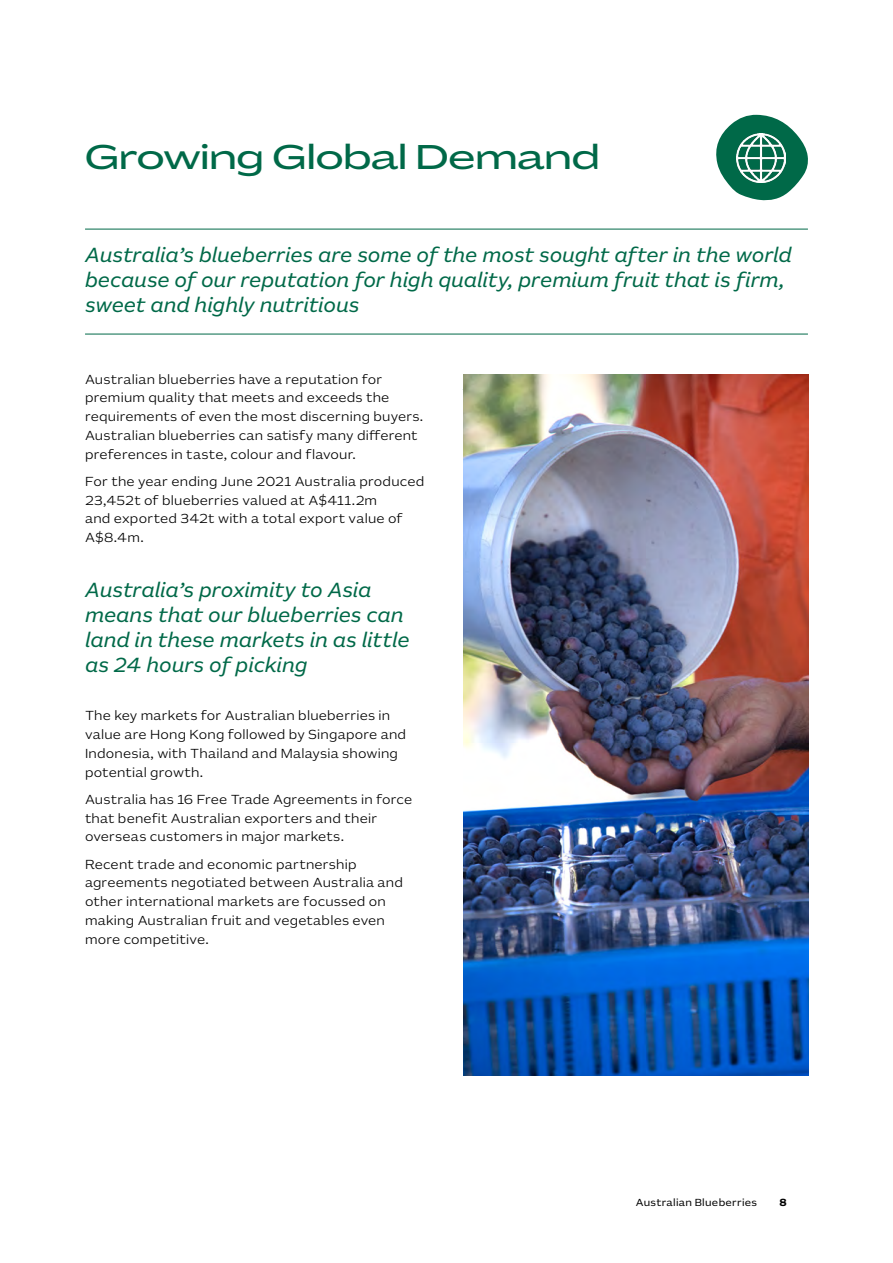
<style>
.page{position:relative;width:893px;height:1263px;background:#fff}
.page>*{position:absolute;margin:0;border:0;box-sizing:border-box;transform-origin:0 0}
.t1{font:34.5px "AU Sans BETA Display";color:#006948}
.t2{font:italic 21px/25px "AU Sans BETA Text";letter-spacing:-.005em;color:#006948}
.t3{font:300 13.5px/18.8px "AU Sans BETA Text";letter-spacing:.015em;color:#000}
.t4{font:10.5px "AU Sans BETA Text";letter-spacing:.025em;color:#000}
.t5{font:700 10.5px "AU Sans BETA Text";color:#000}
</style>
<div class="page">
<svg style="left:716px;top:115px;width:92px;height:86px"></svg>
<img style="left:737px;top:134px;width:48px;height:49px">
<hr style="left:85px;top:229px;width:723px;height:1px;background:#006948">
<hr style="left:85px;top:334px;width:723px;height:1px;background:#006948">
<img style="left:463px;top:374px;width:345px;height:702px">
<h1 class="t1" style="left:85px;top:140px;width:516px">Growing Global Demand</h1>
<h2 class="t2" style="left:85px;top:243px;width:708px">Australia’s blueberries are some of the most sought after in the world because of our reputation for high quality, premium fruit that is firm, sweet and highly nutritious</h2>
<p class="t3" style="left:85px;top:370px;width:340px">Australian blueberries have a reputation for premium quality that meets and exceeds the requirements of even the most discerning buyers.<br>Australian blueberries can satisfy many different preferences in taste, colour and flavour.</p>
<p class="t3" style="left:85px;top:472px;width:341px">For the year ending June 2021 Australia produced 23,452t of blueberries valued at A$411.2m<br>and exported 342t with a total export value of A$8.4m.</p>
<h2 class="t2" style="left:85px;top:578px;width:326px">Australia’s proximity to Asia means that our blueberries can land in these markets in as little as 24 hours of picking</h2>
<p class="t3" style="left:85px;top:707px;width:323px">The key markets for Australian blueberries in value are Hong Kong followed by Singapore and Indonesia, with Thailand and Malaysia showing potential growth.</p>
<p class="t3" style="left:85px;top:790px;width:329px">Australia has 16 Free Trade Agreements in force that benefit Australian exporters and their overseas customers in major markets.</p>
<p class="t3" style="left:85px;top:855px;width:319px">Recent trade and economic partnership agreements negotiated between Australia and other international markets are focussed on making Australian fruit and vegetables even more competitive.</p>
<p class="t4" style="left:636px;top:1198px;width:123px">Australian Blueberries</p>
<p class="t5" style="left:780px;top:1198px;width:9px">8</p>
</div>
